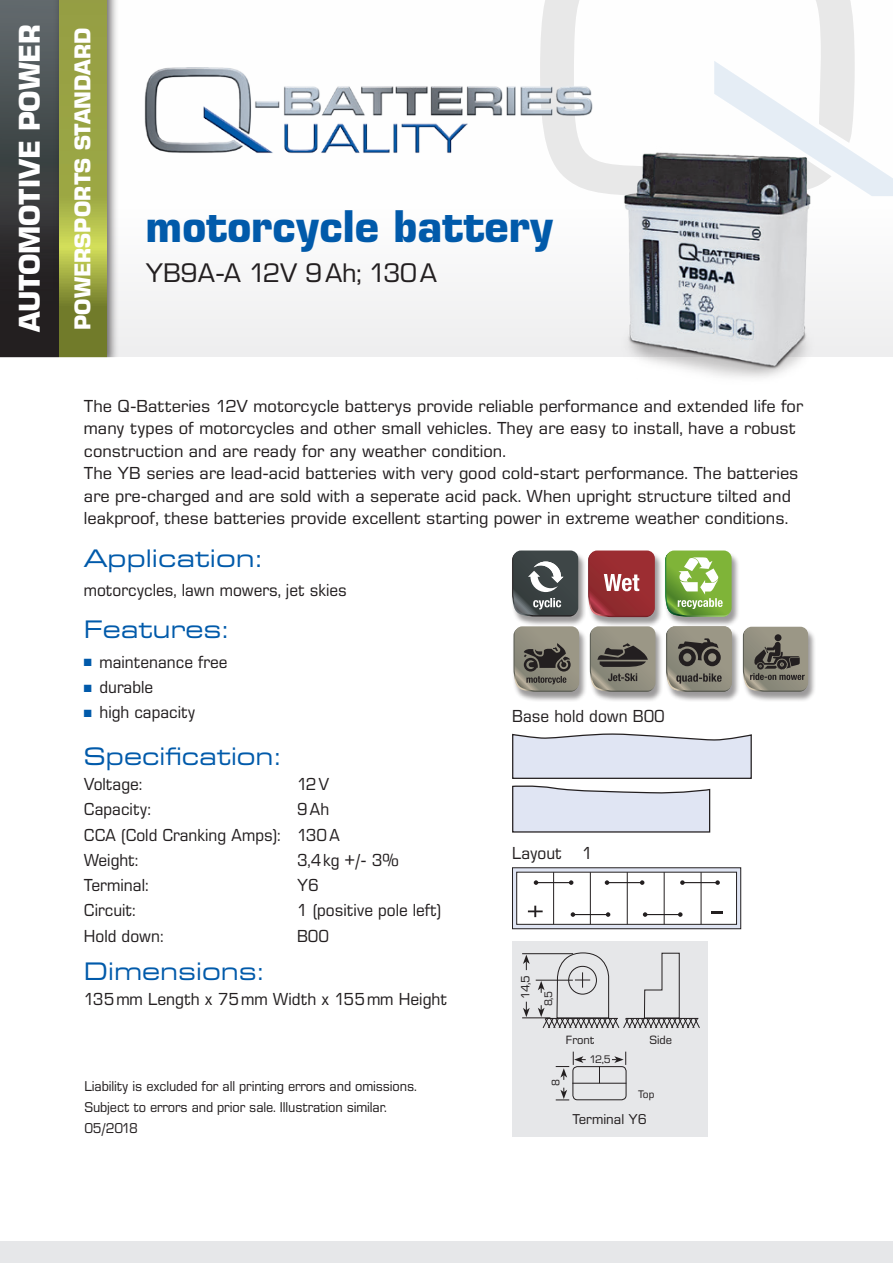
<style>
.page{position:relative;width:893px;height:1263px;background:#fff}
.page>*{position:absolute;margin:0;border:0;box-sizing:border-box;transform-origin:0 0}
.t1{font:700 43.5px "Eurostile SB";color:#015aaa}
.t2{font:700 28.5px "Eurostile SB";color:#fff}
.t3{font:25.5px "Eurostile SB";letter-spacing:-.02em;color:#231f20}
.t4{font:24px "Eurostile SB Extend";color:#015aaa;scale:.95 1}
.t5{font:24px "Eurostile SB Extend";color:#015aaa}
.t6{font:700 21.75px "Eurostile SB";letter-spacing:.01em;color:#fff}
.t7{font:16.5px/22.5px "Eurostile SB";color:#231f20}
.t8{font:16.5px/25.2px "Eurostile SB";color:#231f20;scale:.94 1}
.t9{font:16.5px "Eurostile SB";color:#231f20;scale:.95 1}
.t10{font:13.5px/21px "Eurostile SB";letter-spacing:-.01em;color:#231f20;scale:.95 1}
.t11{font:13.5px "Eurostile SB";letter-spacing:-.01em;color:#231f20}
.t12{font:11.4px "Eurostile SB";color:#231f20}
.t13{font:10.35px "Eurostile SB";color:#231f20}
.s1{color:#015aaa}
</style>
<div class="page">
<div style="left:0;top:0;width:893px;height:357px;background:#fbfbfb"></div>
<div style="left:0;top:1242px;width:893px;height:21px;background:#e6e7e9"></div>
<svg style="left:540px;top:0;width:315px;height:188px"></svg>
<svg style="left:714px;top:61px;width:179px;height:135px"></svg>
<img style="left:144px;top:59px;width:479px;height:100px">
<div style="left:0;top:0;width:65px;height:357px;background:linear-gradient(to bottom,#5f6a6c,#1a1415)"></div>
<div style="left:53px;top:0;width:66px;height:357px;background:#231f20;opacity:.75"></div>
<svg style="left:59px;top:0;width:47px;height:357px;background:#98a341"></svg>
<img style="left:584px;top:141px;width:259px;height:237px">
<svg style="left:512px;top:733px;width:240px;height:100px"></svg>
<div style="left:512px;top:868px;width:229px;height:61px;background:linear-gradient(to right,#e0e5f3,#e0e5f3)"></div>
<div style="left:512px;top:867px;width:229px;height:62px;border:1px solid #231f20"></div>
<div style="left:517px;top:872px;width:219px;height:52px;background:#fff"></div>
<div style="left:516px;top:872px;width:221px;height:53px;border:1px solid #231f20"></div>
<hr style="left:553px;top:872px;width:1px;height:52px;background:#231f20">
<hr style="left:590px;top:872px;width:1px;height:52px;background:#231f20">
<hr style="left:627px;top:872px;width:1px;height:52px;background:#231f20">
<hr style="left:664px;top:872px;width:1px;height:52px;background:#231f20">
<hr style="left:701px;top:872px;width:1px;height:52px;background:#231f20">
<hr style="left:536px;top:882px;width:35px;height:1px;background:#231f20">
<svg style="left:534px;top:880px;width:4px;height:5px"></svg>
<svg style="left:569px;top:880px;width:4px;height:5px"></svg>
<hr style="left:607px;top:882px;width:35px;height:1px;background:#231f20">
<svg style="left:605px;top:880px;width:4px;height:5px"></svg>
<svg style="left:640px;top:880px;width:4px;height:5px"></svg>
<hr style="left:573px;top:914px;width:35px;height:1px;background:#231f20">
<svg style="left:571px;top:912px;width:4px;height:5px"></svg>
<svg style="left:606px;top:912px;width:4px;height:5px"></svg>
<hr style="left:645px;top:914px;width:35px;height:1px;background:#231f20">
<svg style="left:643px;top:912px;width:4px;height:5px"></svg>
<svg style="left:678px;top:912px;width:5px;height:5px"></svg>
<hr style="left:682px;top:882px;width:36px;height:1px;background:#231f20">
<svg style="left:680px;top:880px;width:5px;height:5px"></svg>
<svg style="left:715px;top:880px;width:5px;height:5px"></svg>
<svg style="left:712px;top:911px;width:11px;height:3px"></svg>
<svg style="left:528px;top:906px;width:15px;height:11px"></svg>
<div style="left:512px;top:941px;width:195px;height:196px;background:#e6e7e9"></div>
<svg style="left:522px;top:952px;width:178px;height:76px"></svg>
<div style="left:572px;top:1066px;width:54px;height:34px;border:1px solid #231f20;border-radius:5px"></div>
<hr style="left:572px;top:1083px;width:54px;height:1px;background:#231f20">
<svg style="left:599px;top:1066px;width:1px;height:17px"></svg>
<svg style="left:556px;top:1088px;width:13px;height:12px"></svg>
<svg style="left:556px;top:1051px;width:30px;height:29px"></svg>
<svg style="left:612px;top:1051px;width:14px;height:14px"></svg>
<div style="left:587px;top:551px;width:76px;height:76px;background:#231f20;opacity:.45"></div>
<svg style="left:588px;top:550px;width:67px;height:67px;background:#a24247"></svg>
<div style="left:511px;top:551px;width:75px;height:76px;background:#231f20;opacity:.45"></div>
<svg style="left:512px;top:550px;width:66px;height:66px;background:#5a6061"></svg>
<div style="left:665px;top:627px;width:75px;height:75px;background:#231f20;opacity:.45"></div>
<svg style="left:666px;top:627px;width:66px;height:65px;background:#7f7c70"></svg>
<div style="left:512px;top:627px;width:75px;height:75px;background:#231f20;opacity:.45"></div>
<svg style="left:513px;top:626px;width:66px;height:66px;background:#817e72"></svg>
<div style="left:588px;top:627px;width:75px;height:75px;background:#231f20;opacity:.45"></div>
<svg style="left:590px;top:626px;width:65px;height:66px;background:#817e72"></svg>
<div style="left:664px;top:551px;width:76px;height:76px;background:#231f20;opacity:.45"></div>
<svg style="left:665px;top:550px;width:67px;height:67px"></svg>
<div style="left:741px;top:627px;width:75px;height:75px;background:#231f20;opacity:.45"></div>
<svg style="left:743px;top:627px;width:65px;height:65px;background:#817e71"></svg>
<h2 class="t2" style="left:12px;top:332px;width:309px;rotate:-90deg">AUTOMOTIVE POWER</h2>
<h3 class="t6" style="left:70px;top:330px;width:304px;rotate:-90deg">POWERSPORTS STANDARD</h3>
<h1 class="t1" style="left:146px;top:200px;width:409px">motorcycle battery</h1>
<h3 class="t3" style="left:146px;top:259px;width:293px">YB9A-A 12V 9Ah; 130A</h3>
<p class="t7" style="left:84px;top:395px;width:721px">The Q-Batteries 12V motorcycle batterys provide reliable performance and extended life for many types of motorcycles and other small vehicles. They are easy to install, have a robust construction and are ready for any weather condition.<br>The YB series are lead-acid batteries with very good cold-start performance. The batteries are pre-charged and are sold with a seperate acid pack. When upright structure tilted and leakproof, these batteries provide excellent starting power in extreme weather conditions.</p>
<h3 class="t5" style="left:84px;top:545px;width:179px">Application:</h3>
<p class="t8" style="left:84px;top:578px;width:281px">motorcycles, lawn mowers, jet skies</p>
<h3 class="t4" style="left:84px;top:616px;width:153px">Features:</h3>
<p class="t8" style="left:84px;top:649px;width:154px"><span class="s1">■</span> maintenance free</p>
<p class="t8" style="left:84px;top:675px;width:75px"><span class="s1">■</span> durable</p>
<p class="t8" style="left:84px;top:700px;width:120px"><span class="s1">■</span> high capacity</p>
<h3 class="t4" style="left:84px;top:743px;width:208px">Specification:</h3>
<p class="t8" style="left:84px;top:772px;width:63px">Voltage:</p>
<p class="t8" style="left:297px;top:772px;width:36px">12V</p>
<p class="t8" style="left:84px;top:797px;width:72px">Capacity:</p>
<p class="t8" style="left:512px;top:703px;width:164px">Base hold down B00</p>
<p class="t8" style="left:84px;top:797px;width:274px;text-indent:213px">9Ah<br>CCA (Cold Cranking Amps): 130A<br>Weight:</p>
<p class="t8" style="left:512px;top:840px;width:87px">Layout 1</p>
<p class="t8" style="left:297px;top:847px;width:110px">3,4kg +/- 3%</p>
<p class="t9" style="left:84px;top:876px;width:69px">Terminal:</p>
<p class="t9" style="left:297px;top:876px;width:24px">Y6</p>
<p class="t8" style="left:84px;top:898px;width:56px">Circuit:</p>
<p class="t8" style="left:297px;top:898px;width:155px">1 (positive pole left)</p>
<p class="t8" style="left:84px;top:923px;width:86px">Hold down:</p>
<p class="t8" style="left:297px;top:923px;width:36px">B00</p>
<h3 class="t4" style="left:84px;top:958px;width:190px">Dimensions:</h3>
<p class="t9" style="left:84px;top:990px;width:384px">135mm Length x 75mm Width x 155mm Height</p>
<p class="t10" style="left:84px;top:1075px;width:351px">Liability is excluded for all printing errors and omissions.<br>Subject to errors and prior sale. Illustration similar.<br>05/2018</p>
<p class="t12" style="left:519px;top:999px;width:25px;rotate:-90deg">14,5</p>
<p class="t13" style="left:543px;top:1006px;width:17px;rotate:-90deg">8,5</p>
<p class="t12" style="left:566px;top:1033px;width:30px">Front</p>
<p class="t12" style="left:649px;top:1033px;width:24px">Side</p>
<p class="t13" style="left:589px;top:1053px;width:23px">12,5</p>
<p class="t13" style="left:550px;top:1086px;width:8px;rotate:-90deg">8</p>
<p class="t13" style="left:638px;top:1088px;width:18px">Top</p>
<p class="t11" style="left:572px;top:1112px;width:76px">Terminal Y6</p>
</div>
